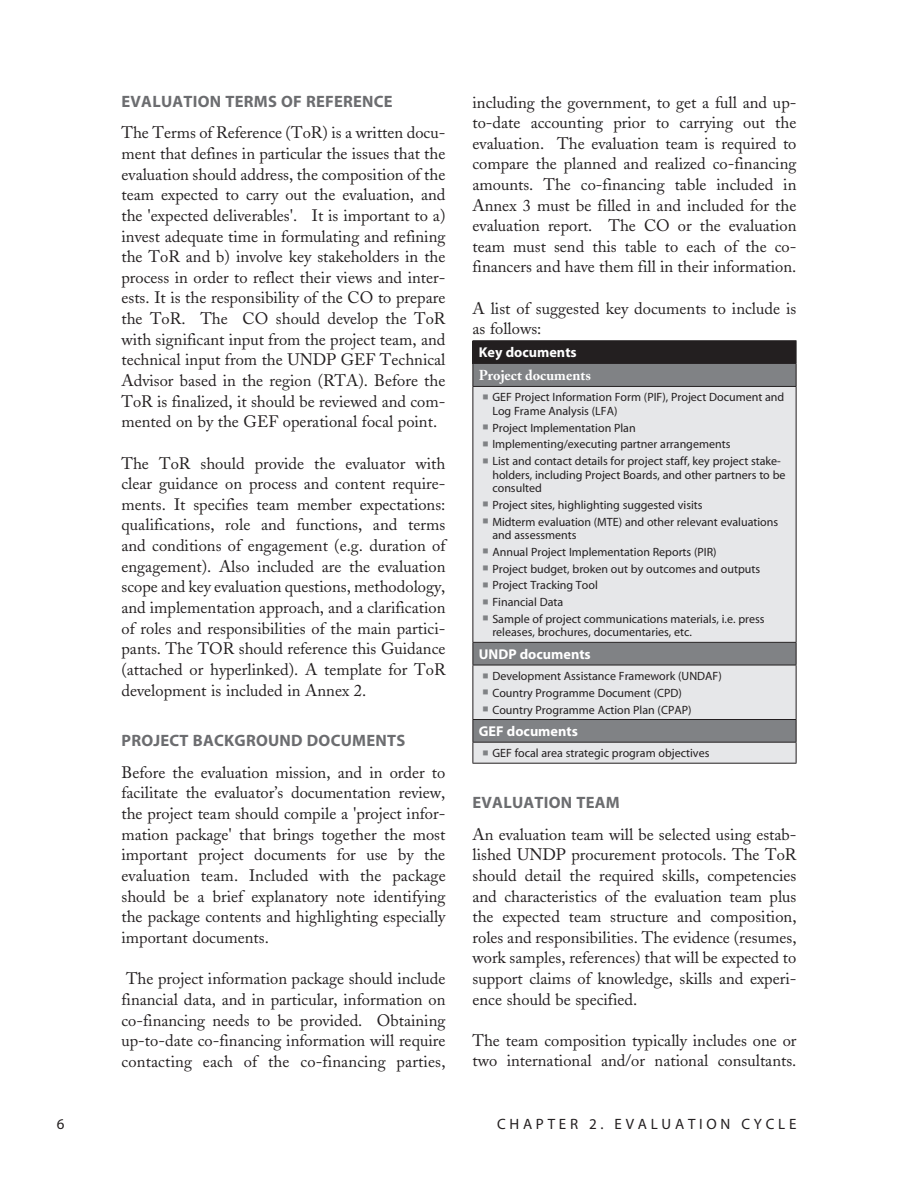
<style>
.page{position:relative;width:918px;height:1188px;background:#fff}
.page>*{position:absolute;margin:0;border:0;box-sizing:border-box;transform-origin:0 0}
.t1{font:16.5px/20.7px "Adobe Caslon";color:#231f20;text-align:justify}
.t2{font:700 16.5px "Myriad";letter-spacing:.015em;color:#6c6d70}
.t3{font:15px "Myriad MM 400 600";letter-spacing:.25em;color:#231f20}
.t4{font:700 14.25px "Myriad";color:#fff}
.t5{font:700 14.25px "Adobe Caslon";color:#fff}
.t6{font:12px/16.8px "Myriad";color:#231f20}
</style>
<div class="page">
<div style="left:473px;top:341px;width:323px;height:22px;background:#231f20"></div>
<div style="left:473px;top:364px;width:323px;height:22px;background:#808285"></div>
<svg style="left:473px;top:387px;width:323px;height:376px;background:#d9dadc"></svg>
<hr style="left:472px;top:340px;width:324px;height:1px;background:#231f20">
<hr style="left:472px;top:363px;width:324px;height:1px;background:#231f20">
<svg style="left:472px;top:341px;width:1px;height:45px"></svg>
<svg style="left:796px;top:341px;width:1px;height:45px"></svg>
<hr style="left:472px;top:386px;width:324px;height:1px;background:#231f20">
<hr style="left:472px;top:387px;width:1px;height:255px;background:#231f20">
<hr style="left:796px;top:387px;width:1px;height:255px;background:#231f20">
<hr style="left:472px;top:642px;width:324px;height:1px;background:#231f20">
<svg style="left:472px;top:643px;width:1px;height:22px"></svg>
<svg style="left:796px;top:643px;width:1px;height:22px"></svg>
<hr style="left:472px;top:665px;width:324px;height:1px;background:#231f20">
<hr style="left:472px;top:665px;width:1px;height:54px;background:#231f20">
<hr style="left:796px;top:665px;width:1px;height:54px;background:#231f20">
<hr style="left:472px;top:719px;width:324px;height:1px;background:#231f20">
<hr style="left:472px;top:742px;width:324px;height:1px;background:#231f20">
<svg style="left:472px;top:720px;width:1px;height:43px"></svg>
<svg style="left:796px;top:720px;width:1px;height:43px"></svg>
<hr style="left:472px;top:763px;width:324px;height:1px;background:#231f20">
<svg style="left:483px;top:394px;width:5px;height:5px"></svg>
<svg style="left:483px;top:425px;width:5px;height:5px"></svg>
<svg style="left:483px;top:441px;width:5px;height:5px"></svg>
<svg style="left:483px;top:458px;width:5px;height:5px"></svg>
<svg style="left:483px;top:502px;width:5px;height:5px"></svg>
<svg style="left:483px;top:519px;width:5px;height:5px"></svg>
<svg style="left:483px;top:549px;width:5px;height:5px"></svg>
<svg style="left:483px;top:566px;width:5px;height:5px"></svg>
<svg style="left:483px;top:582px;width:5px;height:5px"></svg>
<svg style="left:483px;top:599px;width:5px;height:5px"></svg>
<svg style="left:483px;top:616px;width:5px;height:5px"></svg>
<svg style="left:483px;top:673px;width:5px;height:5px"></svg>
<svg style="left:483px;top:690px;width:5px;height:5px"></svg>
<svg style="left:483px;top:707px;width:5px;height:4px"></svg>
<svg style="left:483px;top:750px;width:5px;height:5px"></svg>
<p class="t2" style="left:122px;top:93px;width:31px">Evaluation</p>
<p class="t2" style="left:225px;top:93px;width:91px">Terms of Refe</p>
<p class="t2" style="left:343px;top:93px;width:21px">rence</p>
<p class="t1" style="left:122px;top:123px;width:326px">The Terms of Reference (ToR) is a written docu&shy;ment that defines in particular the issues that the evaluation should address, the composition of the team expected to carry out the evaluation, and the 'expected deliverables'. It is important to a) invest adequate time in formulating and refining the ToR and b) involve key stakeholders in the process in order to reflect their views and inter&shy;ests. It is the responsibility of the CO to prepare the ToR. The CO should develop the ToR with significant input from the project team, and technical input from the UNDP GEF Technical Advisor based in the region (RTA). Before the ToR is finalized, it should be reviewed and com&shy;mented on by the GEF operational focal point.</p>
<p class="t1" style="left:122px;top:453px;width:326px">The ToR should provide the evaluator with clear guidance on process and content require&shy;ments. It specifies team member expectations: qualifications, role and functions, and terms and conditions of engagement (e.g. duration of engagement). Also included are the evaluation scope and key evaluation questions, methodology, and implementation approach, and a clarification of roles and responsibilities of the main partici&shy;pants. The TOR should reference this Guidance (attached or hyperlinked). A template for ToR development is included in Annex 2.</p>
<p class="t2" style="left:122px;top:732px;width:285px">PROJECT BACKGROUND DOCUMENTS</p>
<p class="t1" style="left:122px;top:762px;width:326px">Before the evaluation mission, and in order to facilitate the evaluator’s documentation review, the project team should compile a 'project infor&shy;mation package' that brings together the most important project documents for use by the evaluation team. Included with the package should be a brief explanatory note identifying the package contents and highlighting especially important documents.</p>
<p class="t1" style="left:122px;top:969px;width:326px">The project information package should include financial data, and in particular, information on co-financing needs to be provided. Obtaining up-to-date co-financing information will require contacting each of the co-financing parties,</p>
<p class="t1" style="left:473px;top:92px;width:326px">including the government, to get a full and up&shy;to-date accounting prior to carrying out the evaluation. The evaluation team is required to compare the planned and realized co-financing amounts. The co-financing table included in Annex 3 must be filled in and included for the evaluation report. The CO or the evaluation team must send this table to each of the co&shy;financers and have them fill in their information.</p>
<p class="t1" style="left:473px;top:298px;width:325px">A list of suggested key documents to include is as follows:</p>
<p class="t4" style="left:479px;top:345px;width:99px">Key documents</p>
<p class="t5" style="left:479px;top:367px;width:114px">Project documents</p>
<p class="t6" style="left:492px;top:391px;width:293px;line-height:13.5px">GEF Project Information Form (PIF), Project Document and<br>Log Frame Analysis (LFA)</p>
<p class="t6" style="left:492px;top:420px;width:290px">Project Implementation Plan<br>Implementing/executing partner arrangements<br>List and contact details for project staff, key project stake-</p>
<p class="t6" style="left:492px;top:468px;width:295px;line-height:13.5px">holders, including Project Boards, and other partners to be consulted</p>
<p class="t6" style="left:492px;top:497px;width:287px">Project sites, highlighting suggested visits<br>Midterm evaluation (MTE) and other relevant evaluations</p>
<p class="t6" style="left:492px;top:527px;width:274px">and assessments<br>Annual Project Implementation Reports (PIR)<br>Project budget, broken out by outcomes and outputs Project Tracking Tool<br>Financial Data<br>Sample of project communications materials, i.e. press</p>
<p class="t6" style="left:492px;top:624px;width:201px">releases, brochures, documentaries, etc.</p>
<p class="t4" style="left:479px;top:647px;width:113px">UNDP documents</p>
<p class="t6" style="left:492px;top:668px;width:231px">Development Assistance Framework (UNDAF)<br>Country Programme Document (CPD)<br>Country Programme Action Plan (CPAP)</p>
<p class="t4" style="left:479px;top:724px;width:100px">GEF documents</p>
<p class="t6" style="left:492px;top:745px;width:219px">GEF focal area strategic program objectives</p>
<p class="t2" style="left:472px;top:794px;width:147px">EVALUATION TEAM</p>
<p class="t1" style="left:472px;top:824px;width:326px">An evaluation team will be selected using estab&shy;lished UNDP procurement protocols. The ToR should detail the required skills, competencies and characteristics of the evaluation team plus the expected team structure and composition, roles and responsibilities. The evidence (resumes, work samples, references) that will be expected to support claims of knowledge, skills and experi&shy;ence should be specified.</p>
<p class="t1" style="left:472px;top:1030px;width:326px">The team composition typically includes one or two international and/or national consultants.</p>
<p class="t3" style="left:57px;top:1117px;width:9px">6</p>
<p class="t3" style="left:497px;top:1117px;width:62px">CHAPTER</p>
<p class="t3" style="left:589px;top:1117px;width:209px">2. EVALUATION CYCLE</p>
</div>
